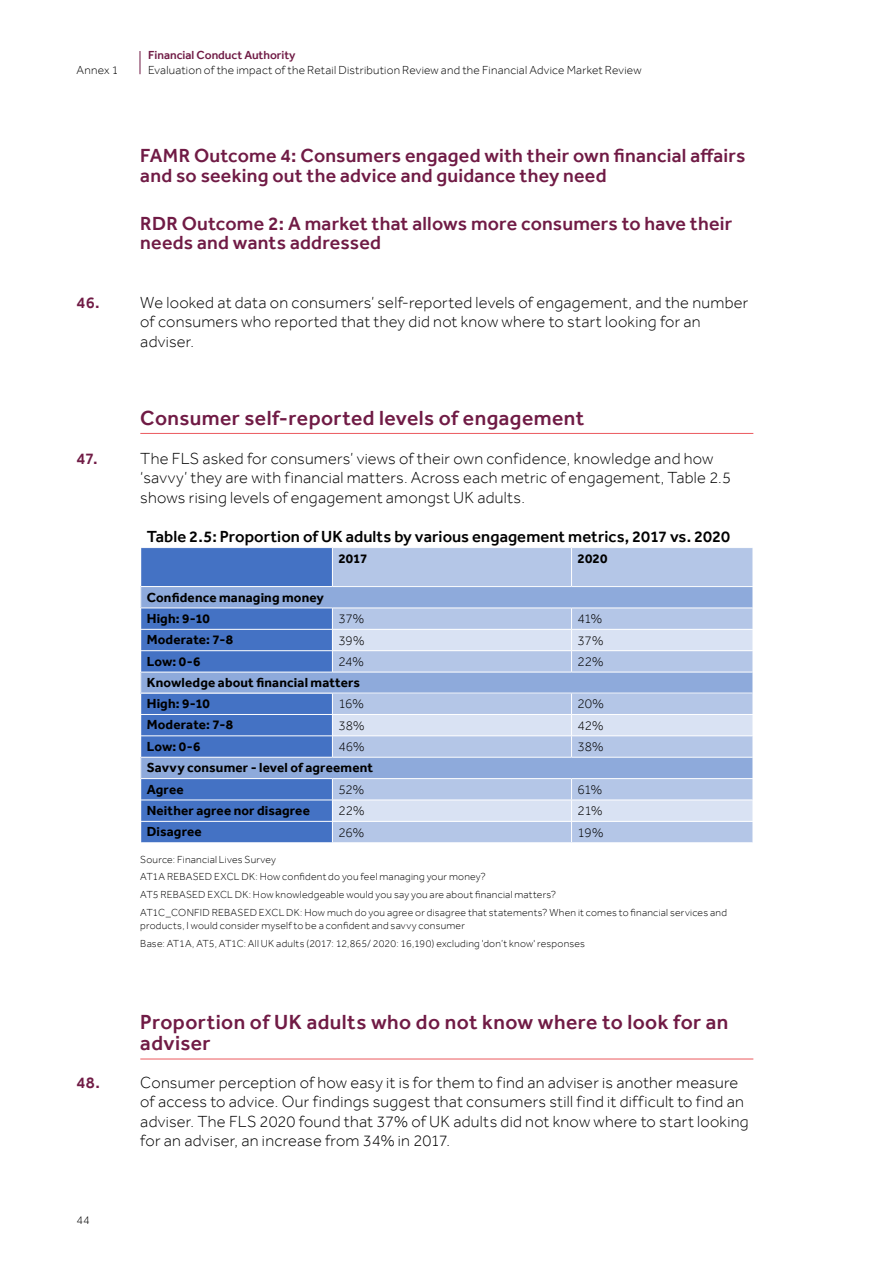
<style>
.page{position:relative;width:893px;height:1263px;background:#fff}
.page>*{position:absolute;margin:0;border:0;box-sizing:border-box;transform-origin:0 0}
.t1{font:500 21px/21px "Effra";letter-spacing:.02em;color:#701b45}
.t2{font:500 19.5px/19.5px "Effra";letter-spacing:.01em;color:#701b45}
.t3{font:300 16.5px/19.5px "Effra";letter-spacing:.015em;color:#000}
.t4{font:500 16.5px "Effra";letter-spacing:.005em;color:#000}
.t5{font:500 16.5px "Effra";color:#701b45}
.t6{font:700 13.5px/21.3px "Effra";letter-spacing:.015em;color:#000}
.t7{font:300 13.5px "Effra";letter-spacing:-.02em;color:#000}
.t8{font:300 12px "Effra";letter-spacing:.02em;color:#000}
.t9{font:500 12px "Effra";color:#701b45}
.t10{font:300 10.5px/17.7px "Effra";letter-spacing:.02em;color:#000}
</style>
<div class="page">
<svg style="left:140px;top:51px;width:1px;height:23px"></svg>
<hr style="left:140px;top:1059px;width:613px;height:1px;background:#eb595e">
<hr style="left:140px;top:433px;width:613px;height:1px;background:#eb595e">
<div style="left:141px;top:548px;width:191px;height:38px;background:#4472c4"></div>
<div style="left:141px;top:608px;width:191px;height:21px;background:#4472c4"></div>
<div style="left:141px;top:629px;width:191px;height:22px;background:#4472c4"></div>
<div style="left:141px;top:651px;width:191px;height:21px;background:#4472c4"></div>
<div style="left:141px;top:693px;width:191px;height:21px;background:#4472c4"></div>
<div style="left:141px;top:714px;width:191px;height:22px;background:#4472c4"></div>
<div style="left:141px;top:736px;width:191px;height:21px;background:#4472c4"></div>
<div style="left:141px;top:779px;width:191px;height:21px;background:#4472c4"></div>
<div style="left:141px;top:800px;width:191px;height:21px;background:#4472c4"></div>
<div style="left:141px;top:821px;width:191px;height:22px;background:#4472c4"></div>
<div style="left:332px;top:548px;width:239px;height:38px;background:#b4c6e7"></div>
<div style="left:571px;top:548px;width:182px;height:38px;background:#b4c6e7"></div>
<div style="left:332px;top:608px;width:239px;height:21px;background:#b4c6e7"></div>
<div style="left:571px;top:608px;width:182px;height:21px;background:#b4c6e7"></div>
<div style="left:332px;top:651px;width:239px;height:21px;background:#b4c6e7"></div>
<div style="left:571px;top:651px;width:182px;height:21px;background:#b4c6e7"></div>
<div style="left:332px;top:693px;width:239px;height:21px;background:#b4c6e7"></div>
<div style="left:571px;top:693px;width:182px;height:21px;background:#b4c6e7"></div>
<div style="left:332px;top:736px;width:239px;height:21px;background:#b4c6e7"></div>
<div style="left:571px;top:736px;width:182px;height:21px;background:#b4c6e7"></div>
<div style="left:332px;top:779px;width:239px;height:21px;background:#b4c6e7"></div>
<div style="left:571px;top:779px;width:182px;height:21px;background:#b4c6e7"></div>
<div style="left:332px;top:821px;width:239px;height:22px;background:#b4c6e7"></div>
<div style="left:571px;top:821px;width:182px;height:22px;background:#b4c6e7"></div>
<div style="left:141px;top:586px;width:612px;height:22px;background:#8eaadb"></div>
<div style="left:141px;top:672px;width:612px;height:21px;background:#8eaadb"></div>
<div style="left:141px;top:757px;width:612px;height:22px;background:#8eaadb"></div>
<div style="left:332px;top:629px;width:239px;height:22px;background:#d9e2f3"></div>
<div style="left:571px;top:629px;width:182px;height:22px;background:#d9e2f3"></div>
<div style="left:332px;top:714px;width:239px;height:22px;background:#d9e2f3"></div>
<div style="left:571px;top:714px;width:182px;height:22px;background:#d9e2f3"></div>
<div style="left:332px;top:800px;width:239px;height:21px;background:#d9e2f3"></div>
<div style="left:571px;top:800px;width:182px;height:21px;background:#d9e2f3"></div>
<hr style="left:332px;top:548px;width:1px;height:38px;background:#fff">
<hr style="left:571px;top:548px;width:1px;height:38px;background:#fff">
<hr style="left:140px;top:586px;width:192px;height:1px;background:#fff">
<hr style="left:332px;top:586px;width:239px;height:1px;background:#fff">
<hr style="left:571px;top:586px;width:182px;height:1px;background:#fff">
<hr style="left:140px;top:608px;width:192px;height:1px;background:#fff">
<hr style="left:332px;top:608px;width:239px;height:1px;background:#fff">
<hr style="left:571px;top:608px;width:182px;height:1px;background:#fff">
<hr style="left:140px;top:629px;width:192px;height:1px;background:#fff">
<hr style="left:332px;top:629px;width:239px;height:1px;background:#fff">
<hr style="left:571px;top:629px;width:182px;height:1px;background:#fff">
<hr style="left:140px;top:650px;width:192px;height:1px;background:#fff">
<hr style="left:332px;top:650px;width:239px;height:1px;background:#fff">
<svg style="left:332px;top:608px;width:1px;height:64px"></svg>
<hr style="left:571px;top:650px;width:182px;height:1px;background:#fff">
<svg style="left:571px;top:608px;width:1px;height:64px"></svg>
<hr style="left:140px;top:672px;width:192px;height:1px;background:#fff">
<hr style="left:332px;top:672px;width:239px;height:1px;background:#fff">
<hr style="left:571px;top:672px;width:182px;height:1px;background:#fff">
<hr style="left:140px;top:693px;width:192px;height:1px;background:#fff">
<hr style="left:332px;top:693px;width:239px;height:1px;background:#fff">
<hr style="left:571px;top:693px;width:182px;height:1px;background:#fff">
<hr style="left:140px;top:714px;width:192px;height:1px;background:#fff">
<hr style="left:332px;top:714px;width:239px;height:1px;background:#fff">
<hr style="left:571px;top:714px;width:182px;height:1px;background:#fff">
<hr style="left:140px;top:735px;width:192px;height:1px;background:#fff">
<hr style="left:332px;top:735px;width:239px;height:1px;background:#fff">
<svg style="left:332px;top:693px;width:1px;height:64px"></svg>
<hr style="left:571px;top:735px;width:182px;height:1px;background:#fff">
<svg style="left:571px;top:693px;width:1px;height:64px"></svg>
<hr style="left:140px;top:757px;width:192px;height:1px;background:#fff">
<hr style="left:332px;top:757px;width:239px;height:1px;background:#fff">
<hr style="left:571px;top:757px;width:182px;height:1px;background:#fff">
<hr style="left:140px;top:778px;width:192px;height:1px;background:#fff">
<hr style="left:332px;top:778px;width:239px;height:1px;background:#fff">
<hr style="left:571px;top:778px;width:182px;height:1px;background:#fff">
<hr style="left:140px;top:800px;width:192px;height:1px;background:#fff">
<hr style="left:332px;top:800px;width:239px;height:1px;background:#fff">
<hr style="left:571px;top:800px;width:182px;height:1px;background:#fff">
<hr style="left:140px;top:821px;width:192px;height:1px;background:#fff">
<hr style="left:332px;top:821px;width:239px;height:1px;background:#fff">
<svg style="left:332px;top:779px;width:1px;height:63px"></svg>
<hr style="left:571px;top:821px;width:182px;height:1px;background:#fff">
<svg style="left:571px;top:779px;width:1px;height:63px"></svg>
<hr style="left:140px;top:842px;width:192px;height:1px;background:#fff">
<hr style="left:332px;top:842px;width:239px;height:1px;background:#fff">
<hr style="left:571px;top:842px;width:182px;height:1px;background:#fff">
<svg style="left:140px;top:587px;width:1px;height:192px"></svg>
<p class="t9" style="left:148px;top:48px;width:149px">Financial Conduct Authority</p>
<p class="t8" style="left:77px;top:63px;width:43px">Annex 1</p>
<p class="t8" style="left:148px;top:63px;width:495px">Evaluation of the impact of the Retail Distribution Review and the Financial Advice Market Review</p>
<p class="t2" style="left:140px;top:146px;width:606px">FAMR Outcome 4: Consumers engaged with their own financial affairs and so seeking out the advice and guidance they need</p>
<p class="t2" style="left:140px;top:213px;width:593px">RDR Outcome 2: A market that allows more consumers to have their needs and wants addressed</p>
<p class="t5" style="left:77px;top:292px;width:25px">46.</p>
<p class="t3" style="left:140px;top:292px;width:610px">We looked at data on consumers’ self-reported levels of engagement, and the number of consumers who reported that they did not know where to start looking for an adviser.</p>
<p class="t1" style="left:140px;top:407px;width:445px">Consumer self-reported levels of engagement</p>
<p class="t5" style="left:77px;top:448px;width:23px">47.</p>
<p class="t3" style="left:140px;top:448px;width:592px">The FLS asked for consumers’ views of their own confidence, knowledge and how ‘savvy’ they are with financial matters. Across each metric of engagement, Table 2.5 shows rising levels of engagement amongst UK adults.</p>
<p class="t4" style="left:147px;top:526px;width:585px">Table 2.5: Proportion of UK adults by various engagement metrics, 2017 vs. 2020</p>
<p class="t6" style="left:338px;top:547px;width:31px">2017</p>
<p class="t6" style="left:577px;top:547px;width:32px">2020</p>
<p class="t6" style="left:147px;top:586px;width:179px">Confidence managing money<br>High: 9-10</p>
<p class="t7" style="left:338px;top:611px;width:27px">37%</p>
<p class="t7" style="left:577px;top:611px;width:26px">41%</p>
<p class="t6" style="left:147px;top:629px;width:88px">Moderate: 7-8</p>
<p class="t7" style="left:338px;top:632px;width:27px">39%</p>
<p class="t7" style="left:577px;top:632px;width:27px">37%</p>
<p class="t6" style="left:147px;top:650px;width:55px">Low: 0-6</p>
<p class="t7" style="left:338px;top:653px;width:27px">24%</p>
<p class="t7" style="left:577px;top:653px;width:28px">22%</p>
<p class="t6" style="left:147px;top:672px;width:215px">Knowledge about financial matters<br>High: 9-10</p>
<p class="t7" style="left:338px;top:696px;width:27px">16%</p>
<p class="t7" style="left:577px;top:696px;width:28px">20%</p>
<p class="t6" style="left:147px;top:714px;width:88px">Moderate: 7-8</p>
<p class="t7" style="left:338px;top:717px;width:28px">38%</p>
<p class="t7" style="left:577px;top:717px;width:28px">42%</p>
<p class="t6" style="left:147px;top:735px;width:55px">Low: 0-6</p>
<p class="t7" style="left:338px;top:739px;width:27px">46%</p>
<p class="t7" style="left:577px;top:739px;width:28px">38%</p>
<p class="t6" style="left:147px;top:757px;width:228px">Savvy consumer - level of agreement<br>Agree</p>
<p class="t7" style="left:338px;top:781px;width:27px">52%</p>
<p class="t7" style="left:577px;top:781px;width:26px">61%</p>
<p class="t6" style="left:147px;top:800px;width:165px">Neither agree nor disagree</p>
<p class="t7" style="left:338px;top:803px;width:28px">22%</p>
<p class="t7" style="left:577px;top:803px;width:26px">21%</p>
<p class="t6" style="left:147px;top:821px;width:56px">Disagree</p>
<p class="t7" style="left:338px;top:824px;width:27px">26%</p>
<p class="t7" style="left:577px;top:824px;width:27px">19%</p>
<p class="t10" style="left:140px;top:850px;width:588px">Source: Financial Lives Survey<br>AT1A REBASED EXCL DK: How confident do you feel managing your money?<br>AT5 REBASED EXCL DK: How knowledgeable would you say you are about financial matters?<br>AT1C_CONFID REBASED EXCL DK: How much do you agree or disagree that statements? When it comes to financial services and</p>
<p class="t10" style="left:140px;top:917px;width:446px">products, I would consider myself to be a confident and savvy consumer<br>Base: AT1A, AT5, AT1C: All UK adults (2017: 12,865/ 2020: 16,190) excluding 'don’t know' responses</p>
<p class="t1" style="left:140px;top:1011px;width:590px">Proportion of UK adults who do not know where to look for an adviser</p>
<p class="t5" style="left:77px;top:1072px;width:25px">48.</p>
<p class="t3" style="left:140px;top:1072px;width:610px">Consumer perception of how easy it is for them to find an adviser is another measure of access to advice. Our findings suggest that consumers still find it difficult to find an adviser. The FLS 2020 found that 37% of UK adults did not know where to start looking for an adviser, an increase from 34% in 2017.</p>
<p class="t8" style="left:77px;top:1213px;width:15px">44</p>
</div>
